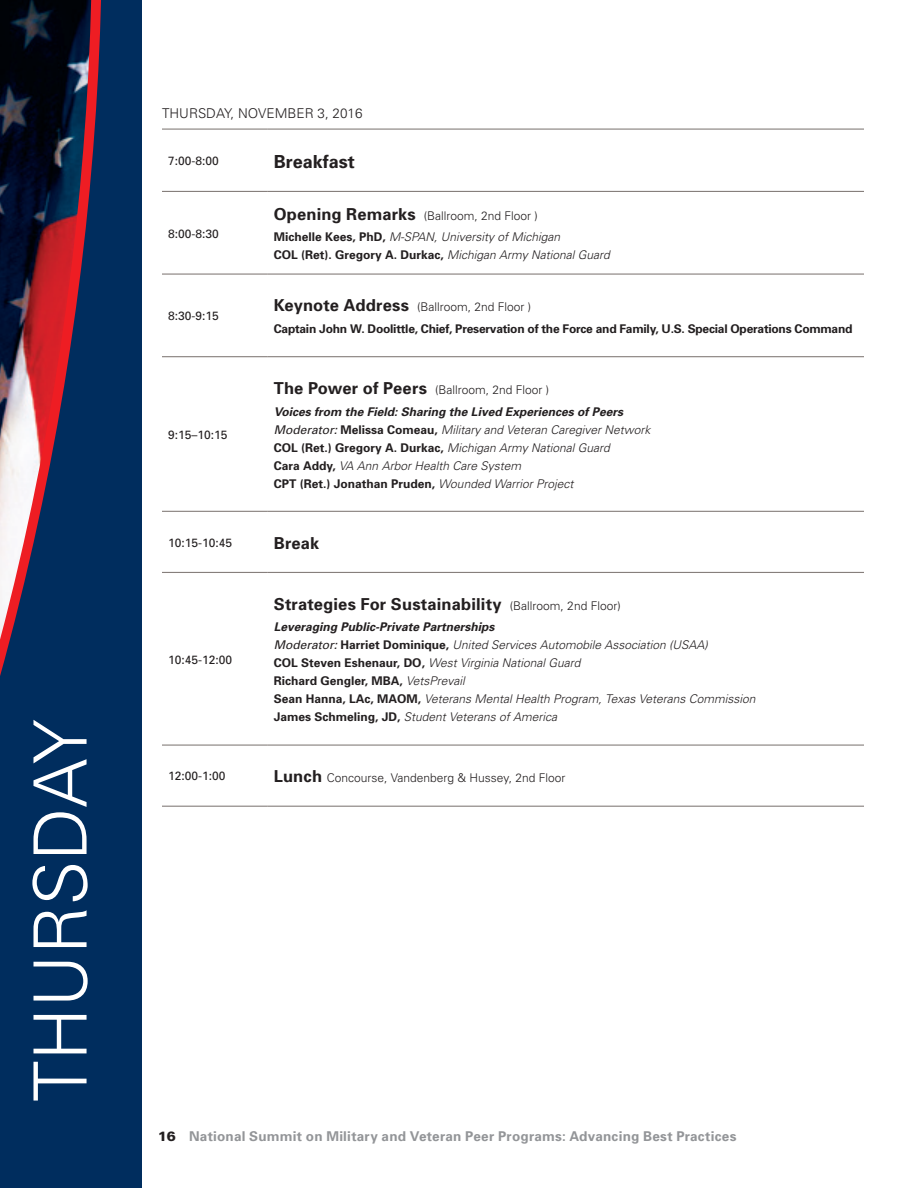
<style>
.page{position:relative;width:918px;height:1188px;background:#fff}
.page>*{position:absolute;margin:0;border:0;box-sizing:border-box;transform-origin:0 0}
.subhead{font:700 18px "Univers";color:#231f20}
.Table_Title{font:700 16.5px "Univers";letter-spacing:.01em;color:#231f20}
.t1{font:700 13.5px "Univers";letter-spacing:.015em;color:#939598}
.body{font:300 13.5px "Univers";color:#231f20}
.tablenameitalic{font:italic 300 12px "Univers";color:#231f20}
.tablenameitalic-2{font:700 12px "Univers";color:#231f20}
.Table_Title-2{font:300 12px "Univers";color:#231f20}
.tablenameitalic-3{font:700 12px "Univers";letter-spacing:-.02em;color:#231f20}
.Table_subtitle{font:italic 700 12px "Univers";color:#231f20}
._8pt_no_space{font:12px "Univers";color:#231f20}
.s1{font-weight:700;font-size:16.5px}
.s2{font-weight:700;font-style:normal}
.s3{font-weight:300;font-style:italic}
.s4{font-weight:400}
.s5{font-weight:300;font-size:12px}
.s6{font-weight:900;color:#231f20}
</style>
<div class="page">
<svg style="left:0;top:0;width:142px;height:1188px;background:#203056"></svg>
<hr style="left:162px;top:129px;width:106px;height:1px;background:#867f7c">
<hr style="left:268px;top:129px;width:596px;height:1px;background:#867f7c">
<hr style="left:162px;top:191px;width:106px;height:1px;background:#867f7c">
<hr style="left:268px;top:191px;width:596px;height:1px;background:#867f7c">
<hr style="left:162px;top:274px;width:106px;height:1px;background:#867f7c">
<hr style="left:268px;top:274px;width:596px;height:1px;background:#867f7c">
<hr style="left:162px;top:356px;width:106px;height:1px;background:#867f7c">
<hr style="left:268px;top:356px;width:596px;height:1px;background:#867f7c">
<hr style="left:162px;top:511px;width:106px;height:1px;background:#867f7c">
<hr style="left:268px;top:511px;width:596px;height:1px;background:#867f7c">
<hr style="left:162px;top:572px;width:106px;height:1px;background:#867f7c">
<hr style="left:268px;top:572px;width:596px;height:1px;background:#867f7c">
<hr style="left:162px;top:745px;width:106px;height:1px;background:#867f7c">
<hr style="left:268px;top:745px;width:596px;height:1px;background:#867f7c">
<hr style="left:162px;top:806px;width:106px;height:1px;background:#867f7c">
<hr style="left:268px;top:806px;width:596px;height:1px;background:#867f7c">
<svg style="left:32px;top:720px;width:56px;height:381px"></svg>
<p class="body" style="left:162px;top:105px;width:202px">THURSDAY, NOVEMBER 3, 2016</p>
<p class="_8pt_no_space" style="left:168px;top:153px;width:52px">7:00-8:00</p>
<p class="subhead" style="left:274px;top:150px;width:83px">Breakfast</p>
<p class="_8pt_no_space" style="left:168px;top:226px;width:52px">8:00-8:30</p>
<p class="_8pt_no_space" style="left:168px;top:308px;width:52px">8:30-9:15</p>
<p class="_8pt_no_space" style="left:168px;top:427px;width:61px">9:15–10:15</p>
<p class="Table_Title-2" style="left:274px;top:208px;width:266px"><span class="s1">Opening Remarks</span> (Ballroom, 2nd Floor )</p>
<p class="tablenameitalic" style="left:274px;top:230px;width:288px"><span class="s2">Michelle Kees, PhD,</span> M-SPAN, University of Michigan</p>
<p class="tablenameitalic-2" style="left:274px;top:247px;width:338px">COL (Ret). Gregory A. Durkac, <span class="s3">Michigan Army National Guard</span></p>
<p class="Table_Title-2" style="left:274px;top:300px;width:259px"><span class="s1">Keynote Address</span> (Ballroom, 2nd Floor )</p>
<p class="tablenameitalic-3" style="left:274px;top:321px;width:580px">Captain John W. Doolittle, Chief, Preservation of the Force and Family, U.S. Special Operations Command</p>
<p class="Table_Title-2" style="left:274px;top:383px;width:277px"><span class="s1">The Power of Peers</span> (Ballroom, 2nd Floor )</p>
<p class="Table_subtitle" style="left:274px;top:404px;width:351px">Voices from the Field: Sharing the Lived Experiences of Peers</p>
<p class="tablenameitalic" style="left:274px;top:422px;width:378px"><span class="s4">Moderator:</span> <span class="s2">Melissa Comeau,</span> Military and Veteran Caregiver Network</p>
<p class="tablenameitalic-2" style="left:274px;top:440px;width:338px">COL (Ret.) Gregory A. Durkac, <span class="s3">Michigan Army National Guard</span></p>
<p class="tablenameitalic" style="left:274px;top:458px;width:249px"><span class="s2">Cara Addy,</span> VA Ann Arbor Health Care System</p>
<p class="tablenameitalic-2" style="left:274px;top:476px;width:301px">CPT (Ret.) Jonathan Pruden, <span class="s3">Wounded Warrior Project</span></p>
<p class="_8pt_no_space" style="left:168px;top:535px;width:66px">10:15-10:45</p>
<p class="Table_Title" style="left:274px;top:532px;width:47px">Break</p>
<p class="_8pt_no_space" style="left:168px;top:652px;width:66px">10:45-12:00</p>
<p class="Table_Title" style="left:274px;top:593px;width:348px">Strategies For Sustainability <span class="s5">(Ballroom, 2nd Floor)</span></p>
<p class="Table_subtitle" style="left:274px;top:619px;width:222px">Leveraging Public-Private Partnerships</p>
<p class="tablenameitalic" style="left:274px;top:638px;width:436px"><span class="s4">Moderator:</span> <span class="s2">Harriet Dominique,</span> United Services Automobile Association (USAA)</p>
<p class="tablenameitalic" style="left:274px;top:656px;width:308px"><span class="s2">COL Steven Eshenaur, DO,</span> West Virginia National Guard</p>
<p class="tablenameitalic-2" style="left:274px;top:673px;width:193px">Richard Gengler, MBA, <span class="s3">VetsPrevail</span></p>
<p class="tablenameitalic" style="left:274px;top:692px;width:483px"><span class="s2">Sean Hanna, LAc, MAOM,</span> Veterans Mental Health Program, Texas Veterans Commission</p>
<p class="tablenameitalic" style="left:274px;top:710px;width:285px"><span class="s2">James Schmeling, JD,</span> Student Veterans of America</p>
<p class="_8pt_no_space" style="left:168px;top:769px;width:59px">12:00-1:00</p>
<p class="Table_Title-2" style="left:274px;top:771px;width:293px"><span class="s1">Lunch</span> Concourse, Vandenberg &amp; Hussey, 2nd Floor</p>
<p class="t1" style="left:158px;top:1127px;width:580px"><span class="s6">16</span> National Summit on Military and Veteran Peer Programs: Advancing Best Practices</p>
</div>
